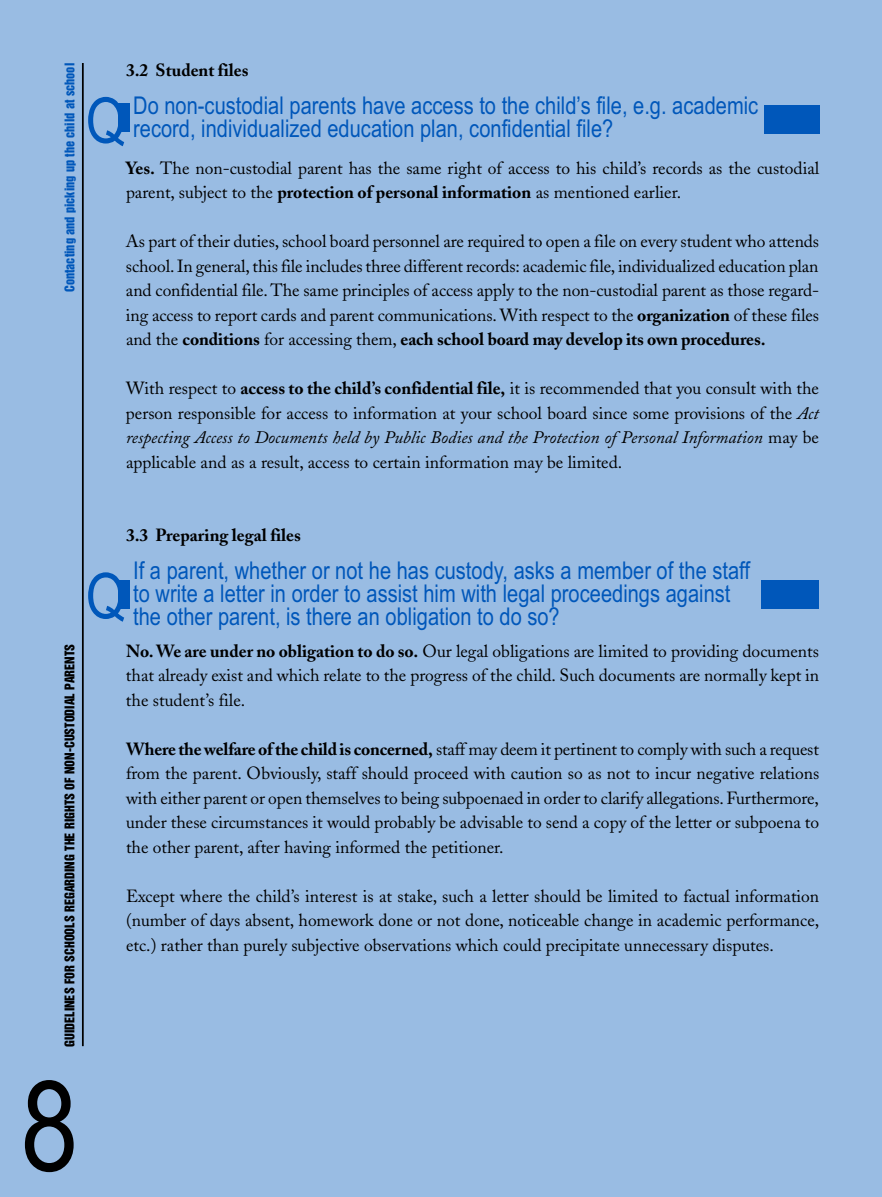
<style>
.page{position:relative;width:882px;height:1197px;background:#99bce3}
.page>*{position:absolute;margin:0;border:0;box-sizing:border-box;transform-origin:0 0}
.t1{font:126px "Arial Narrow";color:#000}
.t2{font:63px "Arial Narrow";color:#0057ba}
.t3{font:24.5px/22.8px "Arial Narrow";color:#0057ba}
.t4{font:17.5px/24.5px "Adobe Caslon";color:#000;text-align:justify}
.t5{font:700 17.5px "Adobe Caslon";color:#000}
.t6{font:12.25px "Helvetica Inserat";color:#000}
.t7{font:12.25px "Helvetica Inserat";color:#0057ba}
.s1{font-weight:700}
.s2{font-style:italic}
</style>
<div class="page">
<hr style="left:82px;top:63px;width:2px;height:983px;background:#000">
<div style="left:119px;top:103px;width:11px;height:29px;background:#0057ba"></div>
<div style="left:764px;top:105px;width:56px;height:28px;background:#0057ba"></div>
<div style="left:119px;top:580px;width:11px;height:29px;background:#0057ba"></div>
<div style="left:761px;top:580px;width:58px;height:29px;background:#0057ba"></div>
<p class="t7" style="left:65px;top:292px;width:231px;rotate:-90deg">Contacting and picking up the child at school</p>
<p class="t5" style="left:126px;top:63px;width:124px">3.2 Student files</p>
<h2 class="t2" style="left:86px;top:84px;width:42px">Q</h2>
<h3 class="t3" style="left:133px;top:94px;width:627px">Do non-custodial parents have access to the child’s file, e.g. academic record, individualized education plan, confidential file?</h3>
<p class="t4" style="left:126px;top:158px;width:695px"><span class="s1">Yes.</span> The non-custodial parent has the same right of access to his child’s records as the custodial parent, subject to the <span class="s1">protection of personal information</span> as mentioned earlier.</p>
<p class="t4" style="left:126px;top:231px;width:695px">As part of their duties, school board personnel are required to open a file on every student who attends school. In general, this file includes three different records: academic file, individualized education plan and confidential file. The same principles of access apply to the non-custodial parent as those regard&shy;ing access to report cards and parent communications. With respect to the <span class="s1">organization</span> of these files and the <span class="s1">conditions</span> for accessing them, <span class="s1">each school board may develop its own procedures.</span></p>
<p class="t4" style="left:126px;top:378px;width:695px">With respect to <span class="s1">access to the child’s confidential file,</span> it is recommended that you consult with the person responsible for access to information at your school board since some provisions of the <span class="s2">Act respecting Access to Documents held by Public Bodies and the Protection of Personal Information</span> may be applicable and as a result, access to certain information may be limited.</p>
<p class="t6" style="left:65px;top:1047px;width:404px;rotate:-90deg">GUIDELINES FOR SCHOOLS REGARDING THE RIGHTS OF NON-CUSTODIAL PARENTS</p>
<p class="t5" style="left:126px;top:528px;width:176px">3.3 Preparing legal files</p>
<h2 class="t2" style="left:86px;top:560px;width:42px">Q</h2>
<h3 class="t3" style="left:133px;top:559px;width:618px">If a parent, whether or not he has custody, asks a member of the staff to write a letter in order to assist him with legal proceedings against the other parent, is there an obligation to do so?</h3>
<p class="t4" style="left:126px;top:641px;width:695px"><span class="s1">No. We are under no obligation to do so.</span> Our legal obligations are limited to providing documents that already exist and which relate to the progress of the child. Such documents are normally kept in the student’s file.</p>
<p class="t4" style="left:126px;top:739px;width:695px"><span class="s1">Where the welfare of the child is concerned,</span> staff may deem it pertinent to comply with such a request from the parent. Obviously, staff should proceed with caution so as not to incur negative relations with either parent or open themselves to being subpoenaed in order to clarify allegations. Furthermore, under these circumstances it would probably be advisable to send a copy of the letter or subpoena to the other parent, after having informed the petitioner.</p>
<p class="t4" style="left:126px;top:886px;width:695px">Except where the child’s interest is at stake, such a letter should be limited to factual information (number of days absent, homework done or not done, noticeable change in academic performance, etc.) rather than purely subjective observations which could precipitate unnecessary disputes.</p>
<h1 class="t1" style="left:21px;top:1053px;width:59px">8</h1>
</div>
